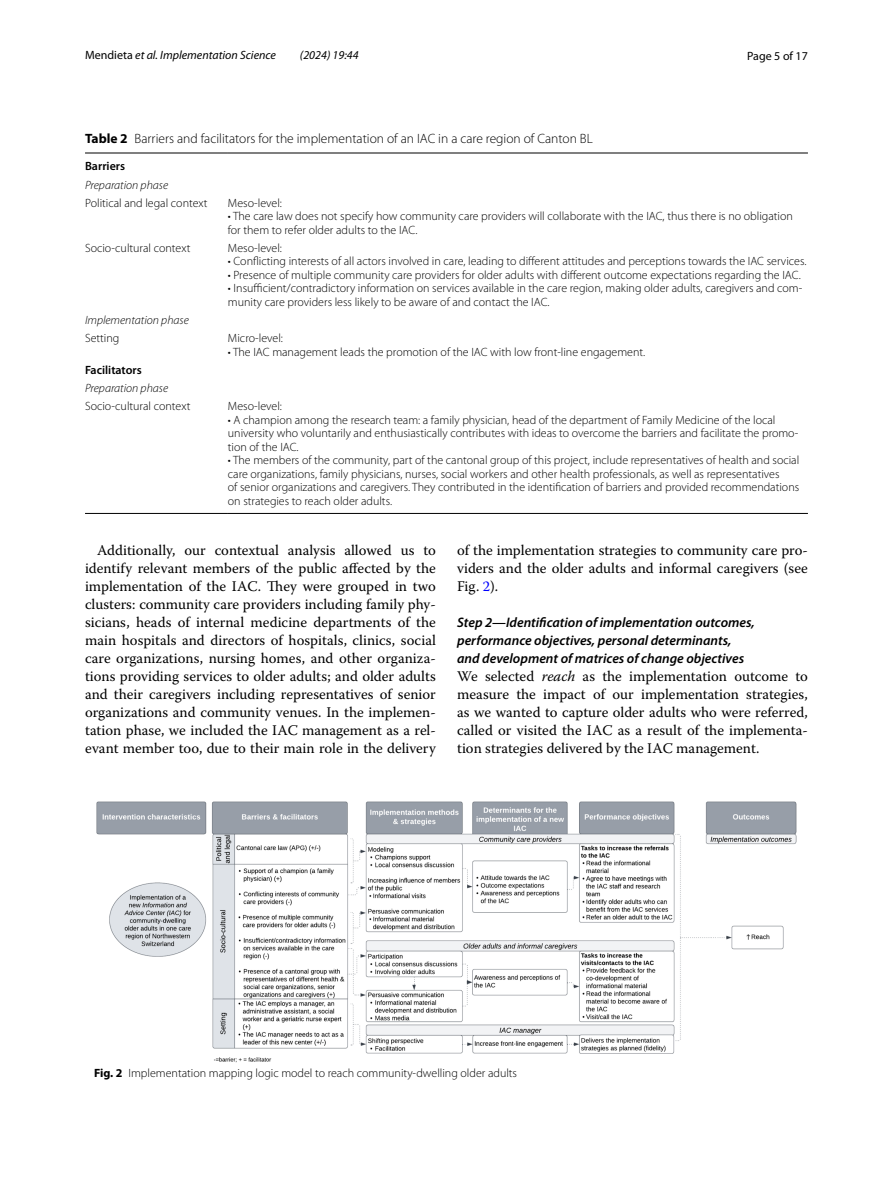
<style>
.page{position:relative;width:893px;height:1187px;background:#fff}
.page>*{position:absolute;margin:0;border:0;box-sizing:border-box;transform-origin:0 0}
.t1{font:14.7px/18px "Warnock Pro";color:#000;text-align:justify}
.t2{font:italic 600 13.8px/18px "Myriad Pro";color:#000}
.t3{font:300 13.5px "Myriad Pro";color:#000}
.t4{font:300 12px/13.5px "Myriad Pro";color:#000}
.t5{font:italic 300 12px "Myriad Pro";color:#000}
.t6{font:italic 12px "Myriad Pro";color:#000}
.t7{font:600 12px "Myriad Pro";color:#000}
.t8{font:12px "Myriad Pro";color:#000}
.s1{font-style:normal}
.s2{font-weight:700}
.s3{color:#00f}
.s4{font-style:italic}
</style>
<div class="page">
<hr style="left:85px;top:153px;width:143px;height:1px;background:#000">
<hr style="left:228px;top:153px;width:580px;height:1px;background:#000">
<hr style="left:85px;top:513px;width:143px;height:1px;background:#000">
<hr style="left:228px;top:513px;width:580px;height:1px;background:#000">
<img style="left:96px;top:801px;width:701px;height:261px">
<p class="t6" style="left:85px;top:48px;width:192px"><span class="s1">Mendieta</span> et al. Implementation Science</p>
<p class="t6" style="left:300px;top:48px;width:60px">(2024) 19:44</p>
<p class="t8" style="left:747px;top:48px;width:62px">Page 5 of 17</p>
<p class="t3" style="left:85px;top:131px;width:509px"><span class="s2">Table 2</span> Barriers and facilitators for the implementation of an IAC in a care region of Canton BL</p>
<p class="t7" style="left:85px;top:159px;width:42px">Barriers</p>
<p class="t5" style="left:85px;top:178px;width:85px">Preparation phase</p>
<p class="t4" style="left:85px;top:196px;width:124px">Political and legal context</p>
<p class="t4" style="left:228px;top:196px;width:56px">Meso-level:</p>
<p class="t4" style="left:228px;top:210px;width:566px">• The care law does not specify how community care providers will collaborate with the IAC, thus there is no obligation for them to refer older adults to the IAC.</p>
<p class="t4" style="left:85px;top:241px;width:107px">Socio-cultural context</p>
<p class="t4" style="left:228px;top:241px;width:56px">Meso-level:</p>
<p class="t4" style="left:228px;top:255px;width:580px">• Conflicting interests of all actors involved in care, leading to different attitudes and perceptions towards the IAC services.</p>
<p class="t4" style="left:228px;top:268px;width:574px">• Presence of multiple community care providers for older adults with different outcome expectations regarding the IAC.</p>
<p class="t4" style="left:228px;top:282px;width:576px">• Insufficient/contradictory information on services available in the care region, making older adults, caregivers and com&shy;munity care providers less likely to be aware of and contact the IAC.</p>
<p class="t5" style="left:85px;top:314px;width:105px">Implementation phase</p>
<p class="t4" style="left:85px;top:331px;width:36px">Setting</p>
<p class="t4" style="left:228px;top:331px;width:57px">Micro-level:</p>
<p class="t4" style="left:228px;top:345px;width:419px">• The IAC management leads the promotion of the IAC with low front-line engagement.</p>
<p class="t7" style="left:85px;top:362px;width:58px">Facilitators</p>
<p class="t5" style="left:85px;top:381px;width:85px">Preparation phase</p>
<p class="t4" style="left:85px;top:399px;width:107px">Socio-cultural context</p>
<p class="t4" style="left:228px;top:399px;width:56px">Meso-level:</p>
<p class="t4" style="left:228px;top:413px;width:572px">• A champion among the research team: a family physician, head of the department of Family Medicine of the local university who voluntarily and enthusiastically contributes with ideas to overcome the barriers and facilitate the promo&shy;tion of the IAC.</p>
<p class="t4" style="left:228px;top:453px;width:573px">• The members of the community, part of the cantonal group of this project, include representatives of health and social care organizations, family physicians, nurses, social workers and other health professionals, as well as representatives<br>of senior organizations and caregivers. They contributed in the identification of barriers and provided recommendations on strategies to reach older adults.</p>
<p class="t1" style="left:85px;top:541px;width:352px;text-indent:12px">Additionally, our contextual analysis allowed us to identify relevant members of the public affected by the implementation of the IAC. They were grouped in two clusters: community care providers including family phy&shy;sicians, heads of internal medicine departments of the main hospitals and directors of hospitals, clinics, social care organizations, nursing homes, and other organiza&shy;tions providing services to older adults; and older adults and their caregivers including representatives of senior organizations and community venues. In the implemen&shy;tation phase, we included the IAC management as a rel&shy;evant member too, due to their main role in the delivery</p>
<p class="t1" style="left:457px;top:541px;width:352px">of the implementation strategies to community care pro&shy;viders and the older adults and informal caregivers (see Fig. <span class="s3">2</span>).</p>
<p class="t2" style="left:457px;top:613px;width:299px">Step 2—Identification of implementation outcomes, performance objectives, personal determinants, and development of matrices of change objectives</p>
<p class="t1" style="left:457px;top:667px;width:352px">We selected <span class="s4">reach</span> as the implementation outcome to measure the impact of our implementation strategies, as we wanted to capture older adults who were referred, called or visited the IAC as a result of the implementa&shy;tion strategies delivered by the IAC management.</p>
<p class="t4" style="left:94px;top:1066px;width:425px"><span class="s2">Fig. 2</span> Implementation mapping logic model to reach community-dwelling older adults</p>
</div>
